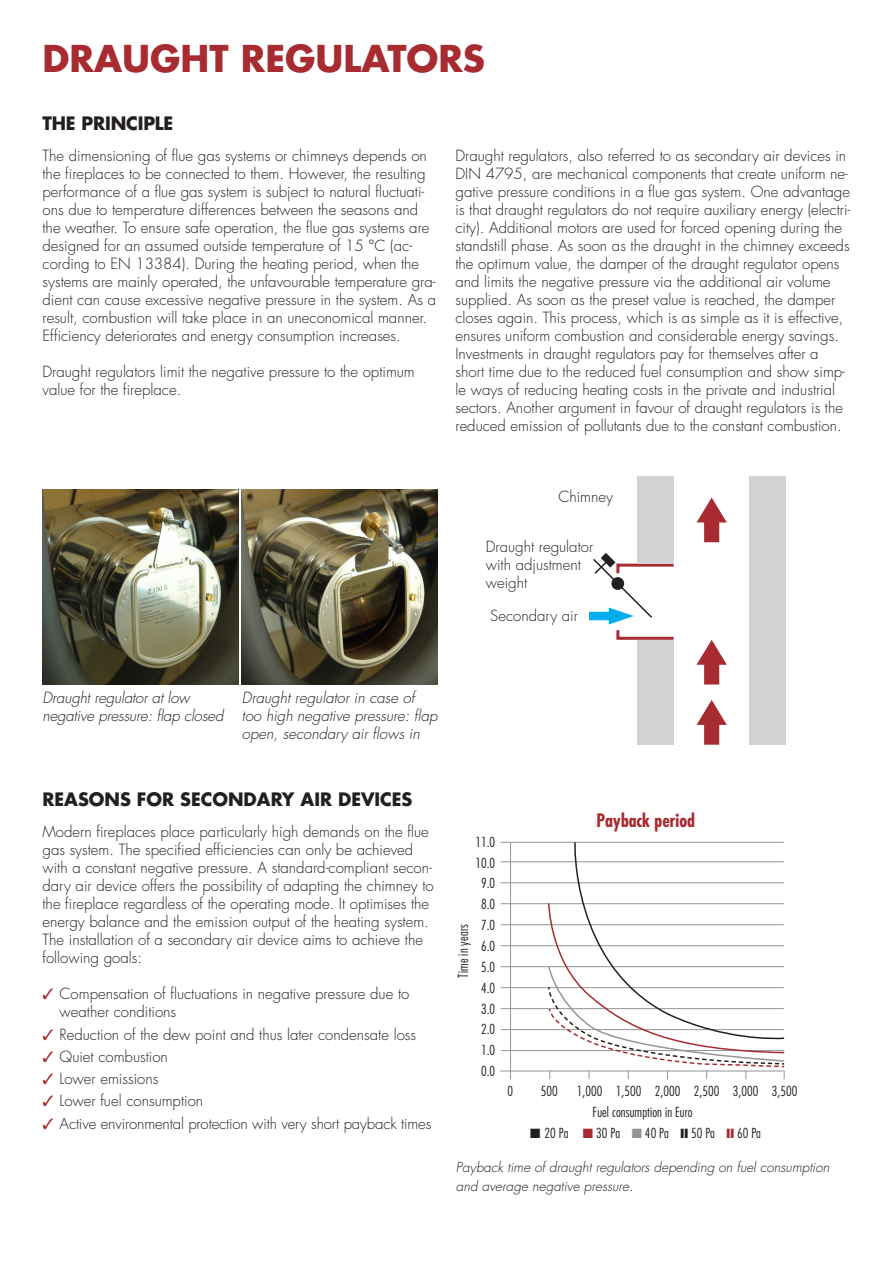
<style>
.page{position:relative;width:893px;height:1263px;background:#fff}
.page>*{position:absolute;margin:0;border:0;box-sizing:border-box;transform-origin:0 0}
.t1{font:700 36px "Futura Std";color:#a72b30}
.t2{font:700 18px "Futura Std";color:#231f20}
.t3{font:700 condensed 18px "Futura Std";color:#a72b30}
.t4{font:300 15px/18px "Futura Std";color:#231f20}
.t5{font:italic 300 15px/18px "Futura Std";color:#231f20}
.t6{font:300 condensed 13.5px/20.9px "Futura Std";letter-spacing:.005em;color:#231f20;text-align:center}
.t7{font:italic 300 13.5px/19.2px "Futura Std";color:#231f20}
.s1{color:#a72b30}
.s2{color:#939598}
</style>
<div class="page">
<hr style="left:510px;top:843px;width:1px;height:236px;background:#939598">
<hr style="left:501px;top:1050px;width:283px;height:1px;background:#939598">
<hr style="left:501px;top:1029px;width:283px;height:1px;background:#939598">
<hr style="left:501px;top:1008px;width:283px;height:1px;background:#939598">
<hr style="left:501px;top:987px;width:283px;height:1px;background:#939598">
<hr style="left:501px;top:966px;width:283px;height:1px;background:#939598">
<hr style="left:501px;top:945px;width:283px;height:1px;background:#939598">
<hr style="left:501px;top:924px;width:283px;height:1px;background:#939598">
<hr style="left:501px;top:903px;width:283px;height:1px;background:#939598">
<hr style="left:501px;top:882px;width:283px;height:1px;background:#939598">
<hr style="left:501px;top:861px;width:283px;height:1px;background:#939598">
<hr style="left:501px;top:842px;width:283px;height:1px;background:#939598">
<hr style="left:500px;top:1071px;width:284px;height:1px;background:#939598">
<svg style="left:547px;top:841px;width:238px;height:238px"></svg>
<svg style="left:696px;top:700px;width:31px;height:45px"></svg>
<svg style="left:696px;top:640px;width:31px;height:44px"></svg>
<svg style="left:696px;top:497px;width:31px;height:45px"></svg>
<svg style="left:589px;top:553px;width:85px;height:87px"></svg>
<div style="left:637px;top:476px;width:37px;height:88px;background:#d1d2d4"></div>
<div style="left:637px;top:640px;width:37px;height:105px;background:#d1d2d4"></div>
<div style="left:750px;top:476px;width:36px;height:269px;background:#d1d2d4"></div>
<img style="left:43px;top:489px;width:195px;height:196px">
<img style="left:242px;top:489px;width:195px;height:196px">
<h1 class="t1" style="left:43px;top:35px;width:444px">DRAUGHT REGULATORS</h1>
<p class="t2" style="left:43px;top:111px;width:132px">THE PRINCIPLE</p>
<p class="t4" style="left:43px;top:147px;width:395px">The dimensioning of flue gas systems or chimneys depends on the fireplaces to be connected to them. However, the resulting performance of a flue gas system is subject to natural fluctuati&shy;ons due to temperature differences between the seasons and the weather. To ensure safe operation, the flue gas systems are designed for an assumed outside temperature of 15 °C (ac&shy;cording to EN 13384). During the heating period, when the systems are mainly operated, the unfavourable temperature gra&shy;dient can cause excessive negative pressure in the system. As a result, combustion will take place in an uneconomical manner.<br>Efficiency deteriorates and energy consumption increases.</p>
<p class="t4" style="left:43px;top:363px;width:374px">Draught regulators limit the negative pressure to the optimum value for the fireplace.</p>
<p class="t4" style="left:455px;top:147px;width:396px">Draught regulators, also referred to as secondary air devices in DIN 4795, are mechanical components that create uniform ne&shy;gative pressure conditions in a flue gas system. One advantage is that draught regulators do not require auxiliary energy (electri&shy;city). Additional motors are used for forced opening during the standstill phase. As soon as the draught in the chimney exceeds the optimum value, the damper of the draught regulator opens and limits the negative pressure via the additional air volume supplied. As soon as the preset value is reached, the damper closes again. This process, which is as simple as it is effective, ensures uniform combustion and considerable energy savings.<br>Investments in draught regulators pay for themselves after a short time due to the reduced fuel consumption and show simp&shy;le ways of reducing heating costs in the private and industrial sectors. Another argument in favour of draught regulators is the reduced emission of pollutants due to the constant combustion.</p>
<p class="t4" style="left:558px;top:488px;width:56px">Chimney</p>
<p class="t4" style="left:486px;top:538px;width:109px">Draught regulator with adjustment weight</p>
<p class="t4" style="left:490px;top:607px;width:89px">Secondary air</p>
<p class="t5" style="left:43px;top:689px;width:182px">Draught regulator at low negative pressure: flap closed</p>
<p class="t5" style="left:242px;top:689px;width:197px">Draught regulator in case of too high negative pressure: flap open, secondary air flows in</p>
<p class="t2" style="left:43px;top:787px;width:371px">REASONS FOR SECONDARY AIR DEVICES</p>
<p class="t4" style="left:43px;top:823px;width:393px">Modern fireplaces place particularly high demands on the flue gas system. The specified efficiencies can only be achieved with a constant negative pressure. A standard-compliant secon&shy;dary air device offers the possibility of adapting the chimney to the fireplace regardless of the operating mode. It optimises the energy balance and the emission output of the heating system.<br>The installation of a secondary air device aims to achieve the following goals:</p>
<p class="t4" style="left:60px;top:985px;width:351px;text-indent:-17px"><span class="s1">✓</span> Compensation of fluctuations in negative pressure due to weather conditions</p>
<p class="t4" style="left:43px;top:1025px;width:375px"><span class="s1">✓</span> Reduction of the dew point and thus later condensate loss</p>
<p class="t4" style="left:43px;top:1048px;width:127px"><span class="s1">✓</span> Quiet combustion</p>
<p class="t4" style="left:43px;top:1070px;width:117px"><span class="s1">✓</span> Lower emissions</p>
<p class="t4" style="left:43px;top:1092px;width:162px"><span class="s1">✓</span> Lower fuel consumption</p>
<p class="t4" style="left:43px;top:1114px;width:390px"><span class="s1">✓</span> Active environmental protection with very short payback times</p>
<p class="t6" style="left:475px;top:831px;width:21px">11.0<br>10.0<br>9.0<br>8.0<br>7.0<br>6.0<br>5.0<br>4.0<br>3.0<br>2.0<br>1.0<br>0.0</p>
<p class="t6" style="left:453px;top:978px;width:54px;rotate:-90deg">Time in years</p>
<p class="t3" style="left:596px;top:809px;width:100px">Payback period</p>
<p class="t6" style="left:507px;top:1080px;width:7px">0</p>
<p class="t6" style="left:541px;top:1080px;width:19px">500</p>
<p class="t6" style="left:593px;top:1080px;width:206px;line-height:21.3px;text-align:left;text-indent:-16px">1,000 1,500 2,000 2,500 3,000 3,500<br>Fuel consumption in Euro</p>
<p class="t6" style="left:530px;top:1122px;width:232px">■ 20 Pa <span class="s1">■</span> 30 Pa <span class="s2">■</span> 40 Pa ❙❙ 50 Pa <span class="s1">❙❙</span> 60 Pa</p>
<p class="t7" style="left:456px;top:1158px;width:375px">Payback time of draught regulators depending on fuel consumption and average negative pressure.</p>
</div>
